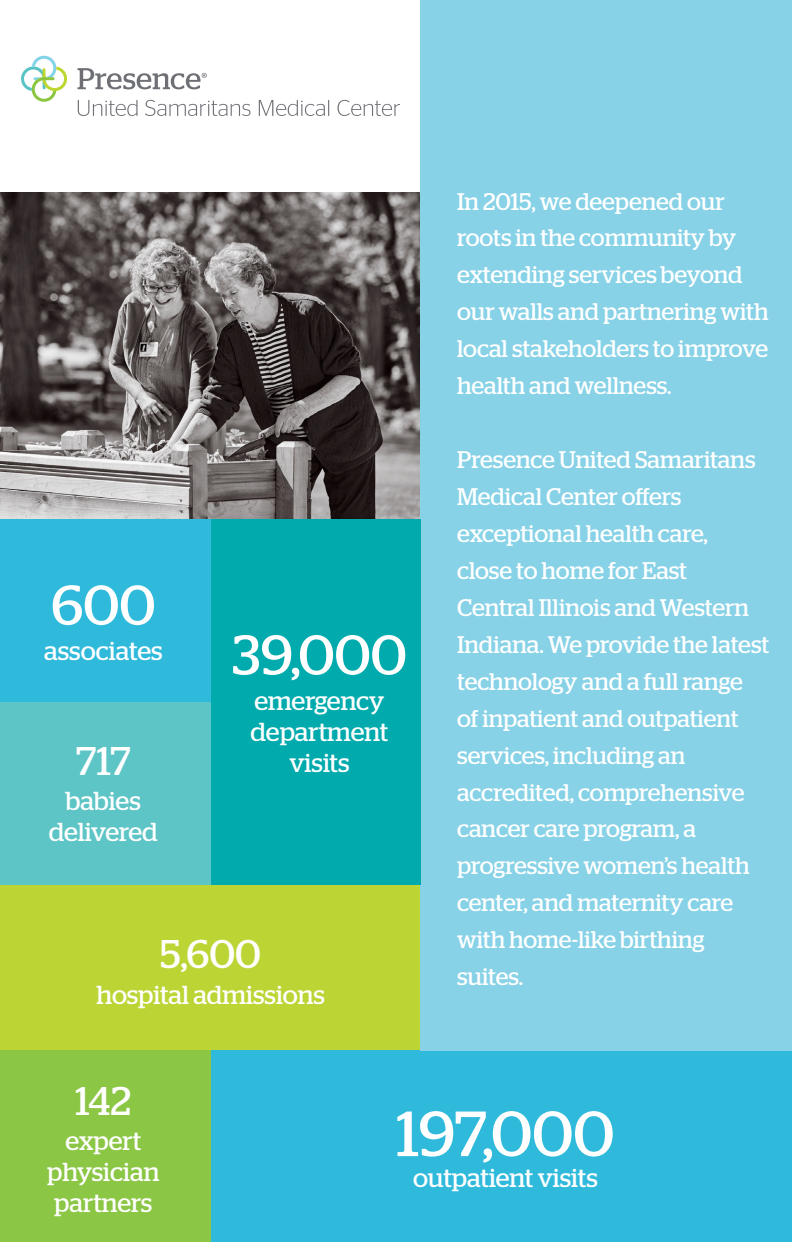
<style>
.page{position:relative;width:792px;height:1242px;background:#fff}
.page>*{position:absolute;margin:0;border:0;box-sizing:border-box;transform-origin:0 0}
.t1{font:63.6px "Stag";letter-spacing:-.005em;color:#fff}
.t2{font:56px "Stag";color:#fff}
.t3{font:40px "Stag";color:#fff}
.t4{font:26px/31.2px "Stag";color:#fff;text-align:center}
.t5{font:24px/37px "Stag";letter-spacing:-.005em;color:#fff}
</style>
<div class="page">
<div style="left:0;top:843px;width:421px;height:208px;background:#bcd535"></div>
<img style="left:0;top:193px;width:420px;height:326px">
<div style="left:0;top:519px;width:211px;height:366px;background:#5dc5c6"></div>
<div style="left:0;top:1051px;width:792px;height:191px;background:#2fbadc"></div>
<div style="left:420px;top:0;width:372px;height:1051px;background:#87d2e7"></div>
<div style="left:0;top:519px;width:211px;height:183px;background:#2fbadc"></div>
<div style="left:0;top:1051px;width:211px;height:191px;background:#8bc644"></div>
<div style="left:211px;top:519px;width:209px;height:366px;background:#00aaad"></div>
<svg style="left:78px;top:68px;width:129px;height:21px"></svg>
<svg style="left:21px;top:56px;width:46px;height:46px"></svg>
<svg style="left:78px;top:100px;width:60px;height:16px"></svg>
<svg style="left:145px;top:100px;width:106px;height:16px"></svg>
<svg style="left:259px;top:100px;width:70px;height:16px"></svg>
<svg style="left:337px;top:100px;width:63px;height:16px"></svg>
<p class="t2" style="left:51px;top:573px;width:106px">600</p>
<p class="t4" style="left:44px;top:635px;width:120px">associates</p>
<p class="t3" style="left:76px;top:738px;width:56px">717</p>
<p class="t4" style="left:49px;top:785px;width:111px">babies delivered</p>
<p class="t2" style="left:232px;top:622px;width:176px">39,000</p>
<p class="t4" style="left:251px;top:685px;width:139px">emergency department visits</p>
<p class="t3" style="left:160px;top:931px;width:102px">5,600</p>
<p class="t4" style="left:97px;top:979px;width:230px">hospital admissions</p>
<p class="t5" style="left:457px;top:182px;width:313px">In 2015, we deepened our roots in the community by extending services beyond our walls and partnering with local stakeholders to improve health and wellness.</p>
<p class="t5" style="left:457px;top:441px;width:314px">Presence United Samaritans<br>Medical Center offers exceptional health care,<br>close to home for East<br>Central Illinois and Western<br>Indiana. We provide the latest technology and a full range of inpatient and outpatient services, including an accredited, comprehensive cancer care program, a progressive women’s health center, and maternity care with home-like birthing suites.</p>
<p class="t3" style="left:75px;top:1078px;width:57px">142</p>
<p class="t4" style="left:47px;top:1125px;width:114px">expert physician partners</p>
<p class="t1" style="left:396px;top:1097px;width:219px">197,000</p>
<p class="t4" style="left:413px;top:1162px;width:186px">outpatient visits</p>
</div>
